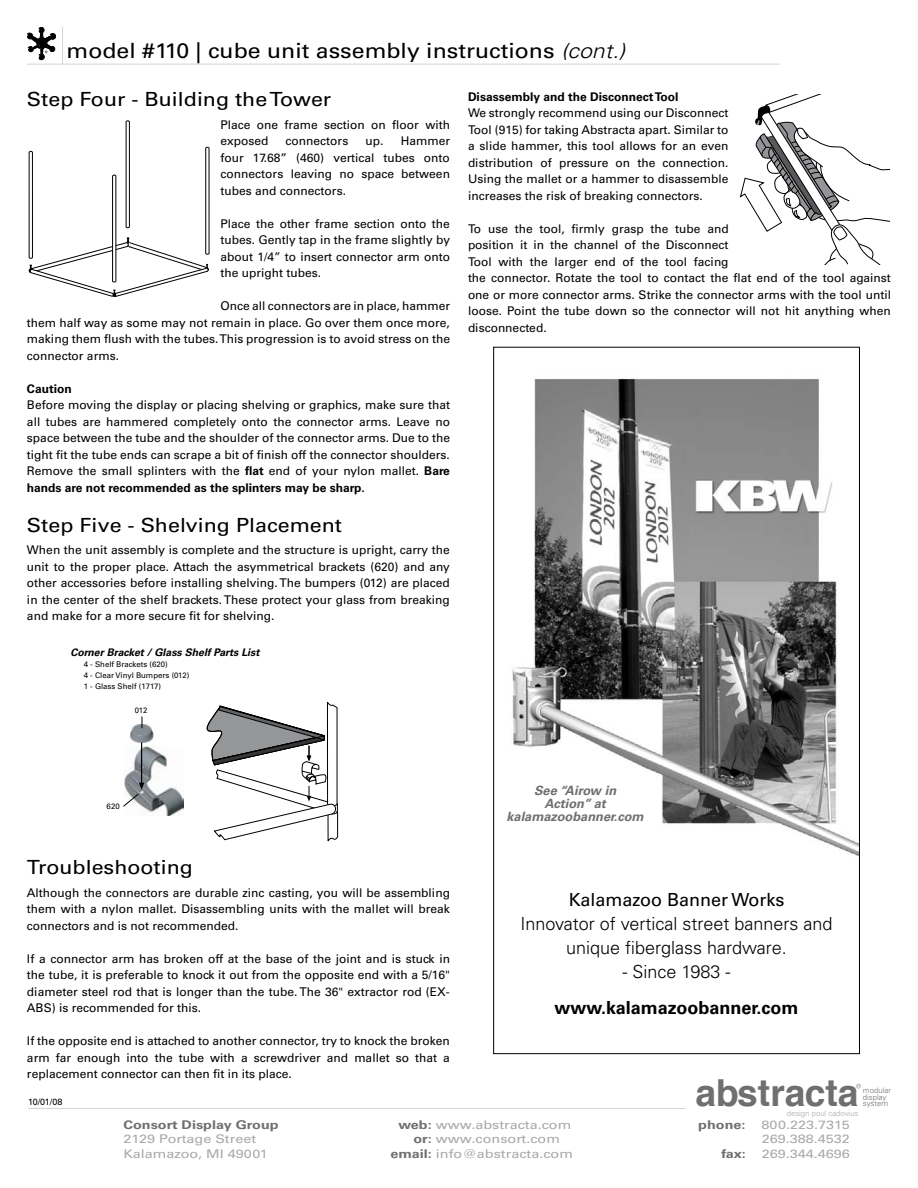
<style>
.page{position:relative;width:918px;height:1188px;background:#fff}
.page>*{position:absolute;margin:0;border:0;box-sizing:border-box;transform-origin:0 0}
.t1{font:700 37.2px "Helvetica";color:#6d6f71}
.t2{font:21px "Univers";color:#000;scale:1.1 1}
.t3{font:19.5px "Univers";color:#000;scale:1.1 1}
.t4{font:300 18px/24px "Univers";color:#000;text-align:center}
.t5{font:700 18px "Univers";color:#000}
.t6{font:18px "Univers";color:#000}
.t7{font:italic 700 12.75px/13px "Univers";color:#6d6f71;text-align:center}
.t8{font:12px/16.5px "Univers";color:#000;text-align:justify}
.t9{font:12px/14.4px "Univers";color:#a7a9ac;scale:1.2 1}
.t10{font:700 12px "Univers";color:#000}
.t11{font:700 12px "Univers";color:#6d6f71;scale:1.2 1}
.t12{font:italic 700 10.5px "Univers";color:#000}
.t13{font:9px "Univers";color:#000}
.t14{font:7.8px/10.6px "Univers";color:#000}
.t15{font:300 7.8px/6.9px "Univers";color:#6d6f71}
.t16{font:300 7.8px "Univers";color:#a7a9ac}
.s1{font-weight:300;font-style:italic}
.s2{font-weight:700}
.s3{font-weight:700;color:#6d6f71}
</style>
<div class="page">
<hr style="left:28px;top:1108px;width:657px;height:1px;background:#d1d3d4">
<svg style="left:856px;top:1084px;width:5px;height:4px"></svg>
<img style="left:124px;top:747px;width:59px;height:69px">
<img style="left:130px;top:724px;width:24px;height:19px">
<hr style="left:141px;top:743px;width:1px;height:40px;background:#000">
<svg style="left:206px;top:702px;width:132px;height:139px"></svg>
<svg style="left:123px;top:783px;width:21px;height:24px"></svg>
<svg style="left:740px;top:94px;width:150px;height:170px"></svg>
<hr style="left:27px;top:64px;width:753px;height:1px;background:#d1d3d4">
<hr style="left:62px;top:27px;width:1px;height:37px;background:#d1d3d4">
<svg style="left:27px;top:27px;width:29px;height:33px"></svg>
<svg style="left:29px;top:120px;width:181px;height:177px"></svg>
<img style="left:512px;top:378px;width:346px;height:478px">
<h2 class="t2" style="left:67px;top:38px;width:509px">model #110 | cube unit assembly instructions <span class="s1">(cont.)</span></h2>
<h3 class="t3" style="left:27px;top:88px;width:278px">Step Four - Building the Tower</h3>
<p class="t8" style="left:220px;top:116px;width:231px">Place one frame section on floor with exposed</p>
<p class="t8" style="left:220px;top:133px;width:231px;text-indent:145px">up. Hammer four 17.68” (460) vertical tubes onto connectors leaving no space between tubes and connectors.</p>
<p class="t8" style="left:220px;top:215px;width:231px">Place the other frame section onto the tubes. Gently tap in the frame slightly by about 1/4” to insert connector arm onto the upright tubes.</p>
<p class="t8" style="left:27px;top:298px;width:425px;text-indent:194px">Once all connectors are in place, hammer them half way as some may not remain in place. Go over them once more, making them flush with the tubes. This progression is to avoid stress on the connector arms.</p>
<p class="t10" style="left:27px;top:381px;width:46px">Caution</p>
<p class="t8" style="left:27px;top:397px;width:425px">Before moving the display or placing shelving or graphics, make sure that all tubes are hammered completely onto the connector arms. Leave no space between the tube and the shoulder of the connector arms. Due to the tight fit the tube ends can scrape a bit of finish off the connector shoulders.<br>Remove the small splinters with the <span class="s2">flat</span> end of your nylon mallet. <span class="s2">Bare hands are not recommended as the splinters may be sharp.</span></p>
<h3 class="t3" style="left:27px;top:513px;width:288px">Step Five - Shelving Placement</h3>
<p class="t8" style="left:27px;top:542px;width:424px">When the unit assembly is complete and the structure is upright, carry the unit to the proper place. Attach the asymmetrical brackets (620) and any other accessories before installing shelving. The bumpers (012) are placed in the center of the shelf brackets. These protect your glass from breaking and make for a more secure fit for shelving.</p>
<p class="t8" style="left:286px;top:133px;width:64px">connectors</p>
<p class="t12" style="left:70px;top:646px;width:190px">Corner Bracket / Glass Shelf Parts List</p>
<p class="t14" style="left:84px;top:659px;width:107px">4 - Shelf Brackets (620)<br>4 - Clear Vinyl Bumpers (012)<br>1 - Glass Shelf (1717)</p>
<p class="t14" style="left:135px;top:705px;width:14px">012</p>
<p class="t10" style="left:468px;top:89px;width:212px">Disassembly and the Disconnect Tool</p>
<p class="t8" style="left:468px;top:105px;width:262px">We strongly recommend using our Disconnect Tool (915) for taking Abstracta apart. Similar to a slide hammer, this tool allows for an even distribution of pressure on the connection.<br>Using the mallet or a hammer to disassemble increases the risk of breaking connectors.</p>
<p class="t8" style="left:468px;top:220px;width:425px;text-align:left">To use the tool, firmly grasp the tube and<br>position it in the channel of the Disconnect<br>Tool with the larger end of the tool facing<br>the connector. Rotate the tool to contact the flat end of the tool against one or more connector arms. Strike the connector arms with the tool until loose. Point the tube down so the connector will not hit anything when disconnected.</p>
<p class="t14" style="left:107px;top:801px;width:15px">620</p>
<h3 class="t3" style="left:27px;top:856px;width:152px">Troubleshooting</h3>
<p class="t8" style="left:27px;top:884px;width:425px">Although the connectors are durable zinc casting, you will be assembling them with a nylon mallet. Disassembling units with the mallet will break connectors and is not recommended.</p>
<p class="t8" style="left:27px;top:950px;width:425px">If a connector arm has broken off at the base of the joint and is stuck in the tube, it is preferable to knock it out from the opposite end with a 5/16" diameter steel rod that is longer than the tube. The 36" extractor rod (EX-ABS) is recommended for this.</p>
<p class="t8" style="left:27px;top:1033px;width:425px">If the opposite end is attached to another connector, try to knock the broken arm far enough into the tube with a screwdriver and mallet so that a replacement connector can then fit in its place.</p>
<p class="t13" style="left:28px;top:1096px;width:36px">10/01/08</p>
<p class="t7" style="left:507px;top:784px;width:139px">See “Airow in<br>Action” at kalamazoobanner.com</p>
<h3 class="t6" style="left:569px;top:889px;width:217px">Kalamazoo Banner Works</h3>
<h3 class="t4" style="left:521px;top:912px;width:313px">Innovator of vertical street banners and unique fiberglass hardware.</h3>
<h3 class="t4" style="left:622px;top:960px;width:110px">- Since 1983 -</h3>
<h3 class="t5" style="left:554px;top:997px;width:246px">www.kalamazoobanner.com</h3>
<h1 class="t1" style="left:695px;top:1063px;width:165px">abstracta</h1>
<p class="t16" style="left:787px;top:1108px;width:73px">design poul cadovius</p>
<p class="t15" style="left:863px;top:1086px;width:30px">modular display system</p>
<p class="t11" style="left:124px;top:1118px;width:131px">Consort Display Group</p>
<p class="t9" style="left:124px;top:1132px;width:122px">2129 Portage Street<br>Kalamazoo, MI 49001</p>
<p class="t9" style="left:398px;top:1118px;width:146px"><span class="s3">web:</span> www.abstracta.com</p>
<p class="t9" style="left:414px;top:1132px;width:124px"><span class="s3">or:</span> www.consort.com</p>
<p class="t9" style="left:390px;top:1146px;width:154px"><span class="s3">email:</span> info@abstracta.com</p>
<p class="t11" style="left:698px;top:1118px;width:41px">phone:</p>
<p class="t9" style="left:762px;top:1118px;width:75px">800.223.7315<br>269.388.4532</p>
<p class="t11" style="left:722px;top:1147px;width:22px">fax:</p>
<p class="t9" style="left:762px;top:1146px;width:75px">269.344.4696</p>
</div>
